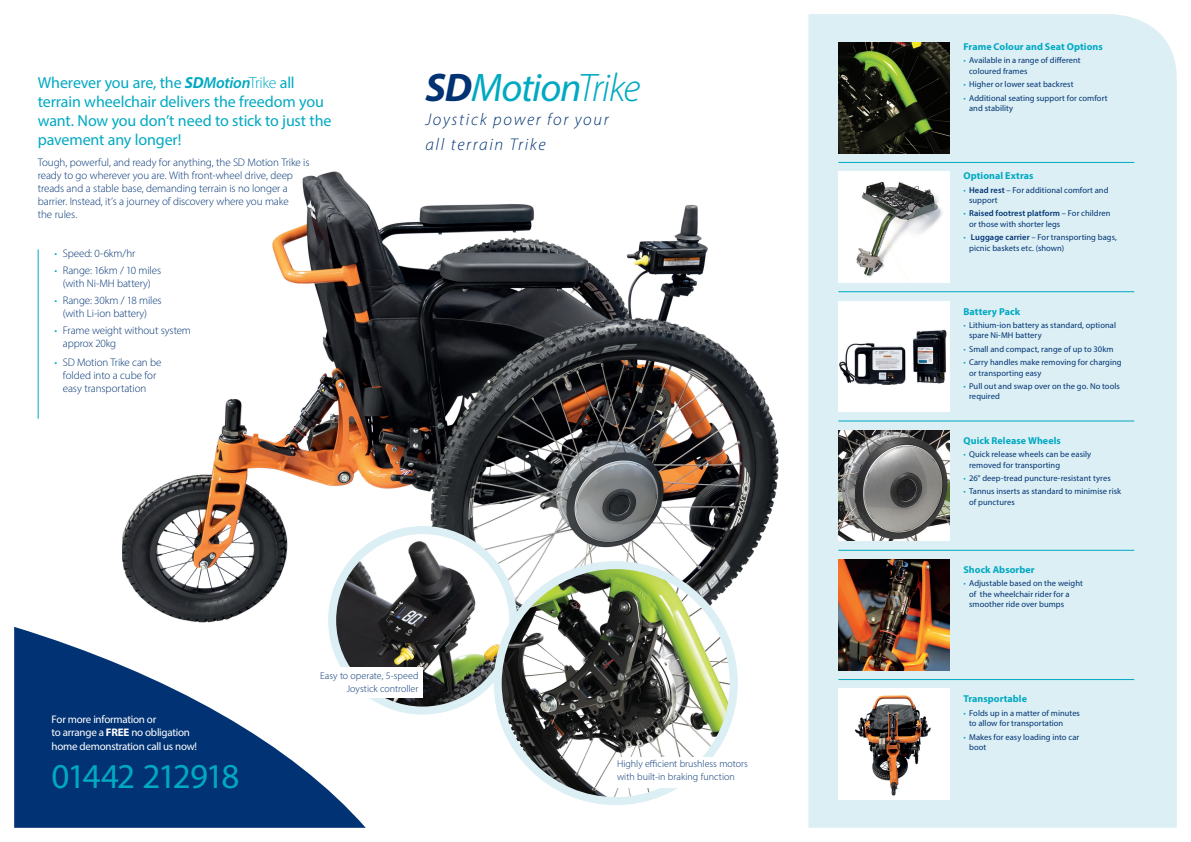
<style>
.page{position:relative;width:1191px;height:842px;background:#fff}
.page>*{position:absolute;margin:0;border:0;box-sizing:border-box;transform-origin:0 0}
.t1{font:italic 40px "Myriad Pro";letter-spacing:-.03em;color:#00a9c2}
.t2{font:35px "Myriad Pro";letter-spacing:-.06em;color:#00a9c2}
.Headline_4{font:italic 300 17px "Myriad Pro";letter-spacing:.1em;color:#013374}
.t3{font:16px/19px "Myriad Pro";letter-spacing:-.01em;color:#00a9c2}
.t4{font:300 11px/13px "Myriad Pro";letter-spacing:-.01em;color:#013374;text-align:center}
.t5{font:11px/13.5px "Myriad Pro";letter-spacing:-.02em;color:#fff}
.t6{font:300 10px/13px "Myriad Pro";color:#013374;text-align:right}
.t7{font:700 10px "Myriad Pro";letter-spacing:.005em;color:#00a9c2}
.t8{font:8.5px/10.5px "Myriad Pro";letter-spacing:.005em;color:#013374}
.s1{font-weight:700;font-style:italic}
.s2{font-weight:600;font-style:italic}
.s3{font-weight:300}
.s4{color:#00a9c2}
.s5{font-weight:700;color:#013374}
.s6{font-weight:700}
.s7{font-weight:600}
</style>
<div class="page">
<div style="left:808px;top:14px;width:368px;height:814px;background:#dbeff4"></div>
<hr style="left:838px;top:162px;width:296px;height:1px;background:#00a9c2">
<hr style="left:838px;top:291px;width:296px;height:1px;background:#00a9c2">
<hr style="left:838px;top:421px;width:296px;height:1px;background:#00a9c2">
<hr style="left:838px;top:550px;width:296px;height:1px;background:#00a9c2">
<hr style="left:838px;top:679px;width:296px;height:1px;background:#00a9c2">
<img style="left:123px;top:171px;width:656px;height:508px">
<img style="left:838px;top:43px;width:111px;height:110px">
<img style="left:838px;top:172px;width:111px;height:110px">
<img style="left:838px;top:301px;width:111px;height:111px">
<img style="left:838px;top:430px;width:111px;height:111px">
<img style="left:838px;top:560px;width:111px;height:110px">
<hr style="left:38px;top:249px;width:1px;height:170px;background:#00a9c2">
<svg style="left:14px;top:627px;width:352px;height:201px;fill:#013374"></svg>
<img style="left:332px;top:530px;width:181px;height:180px;border-radius:90px">
<div style="left:328px;top:526px;width:189px;height:188px;border:8px solid #dbeff4;border-radius:50%"></div>
<img style="left:498px;top:565px;width:236px;height:236px;border-radius:118px">
<div style="left:494px;top:561px;width:243px;height:244px;border:8px solid #dbeff4;border-radius:50%"></div>
<div style="left:266px;top:667px;width:157px;height:31px;background:#fff"></div>
<div style="left:616px;top:757px;width:156px;height:31px;background:#fff"></div>
<img style="left:838px;top:689px;width:111px;height:110px">
<p class="t3" style="left:38px;top:73px;width:295px">Wherever you are, the <span class="s1">SD</span><span class="s2">Motion</span><span class="s3">Trike</span> all terrain wheelchair delivers the freedom you want. Now you don’t need to stick to just the pavement any longer!</p>
<p class="t4" style="left:38px;top:156px;width:273px">Tough, powerful, and ready for anything, the SD Motion Trike is</p>
<p class="t4" style="left:38px;top:169px;width:257px">ready to go wherever you are. With front-wheel drive, deep</p>
<p class="t4" style="left:38px;top:182px;width:252px">treads and a stable base, demanding terrain is no longer a</p>
<p class="t4" style="left:38px;top:195px;width:252px">barrier. Instead, it’s a journey of discovery where you make</p>
<p class="t4" style="left:38px;top:208px;width:41px">the rules.</p>
<p class="t4" style="left:54px;top:246px;width:83px"><span class="s4">•</span> Speed: 0-6km/hr</p>
<p class="t4" style="left:54px;top:264px;width:108px"><span class="s4">•</span> Range: 16km / 10 miles (with Ni-MH battery)</p>
<p class="t4" style="left:54px;top:294px;width:109px"><span class="s4">•</span> Range: 30km / 18 miles (with Li-ion battery)</p>
<p class="t4" style="left:63px;top:324px;width:130px;text-align:left;text-indent:-9px"><span class="s4">•</span> Frame weight without system approx 20kg</p>
<p class="t4" style="left:54px;top:355px;width:109px"><span class="s4">•</span> SD Motion Trike can be</p>
<p class="t4" style="left:63px;top:369px;width:95px">folded into a cube for</p>
<p class="t4" style="left:63px;top:382px;width:85px">easy transportation</p>
<p class="t1" style="left:425px;top:63px;width:217px"><span class="s5">SD</span>Motion<span class="s3">Trike</span></p>
<p class="Headline_4" style="left:425px;top:110px;width:185px">Joystick power for your</p>
<p class="Headline_4" style="left:425px;top:134px;width:122px">all terrain Trike</p>
<p class="t5" style="left:52px;top:712px;width:147px">For more information or<br>to arrange a <span class="s6">FREE</span> no obligation home demonstration call us now!</p>
<p class="t2" style="left:52px;top:755px;width:189px">01442 212918</p>
<p class="t6" style="left:320px;top:668px;width:100px">Easy to operate, 5-speed<br>Joystick controller</p>
<p class="t6" style="left:617px;top:757px;width:132px;text-align:left">Highly efficient brushless motors with built-in braking function</p>
<p class="t7" style="left:963px;top:40px;width:141px">Frame Colour and Seat Options</p>
<p class="t8" style="left:969px;top:55px;width:113px;text-indent:-6px"><span class="s4">•</span> Available in a range of different coloured frames</p>
<p class="t8" style="left:963px;top:79px;width:111px"><span class="s4">•</span> Higher or lower seat backrest</p>
<p class="t8" style="left:969px;top:92px;width:140px;text-indent:-6px"><span class="s4">•</span> Additional seating support for comfort and stability</p>
<p class="t7" style="left:963px;top:169px;width:72px">Optional Extras</p>
<p class="t8" style="left:969px;top:184px;width:141px;text-indent:-6px"><span class="s4">•</span> <span class="s7">Head rest</span> – For additional comfort and support</p>
<p class="t8" style="left:969px;top:208px;width:143px;text-indent:-6px"><span class="s4">•</span> <span class="s7">Raised footrest platform</span> – For children or those with shorter legs</p>
<p class="t8" style="left:969px;top:232px;width:149px;text-indent:-6px"><span class="s4">•</span> <span class="s7">Luggage carrier</span> – For transporting bags, picnic baskets etc. (shown)</p>
<p class="t7" style="left:963px;top:305px;width:58px">Battery Pack</p>
<p class="t8" style="left:969px;top:320px;width:148px;text-indent:-6px"><span class="s4">•</span> Lithium-ion battery as standard, optional spare Ni-MH battery</p>
<p class="t8" style="left:963px;top:343px;width:152px"><span class="s4">•</span> Small and compact, range of up to 30km</p>
<p class="t8" style="left:969px;top:357px;width:154px;text-indent:-6px"><span class="s4">•</span> Carry handles make removing for charging or transporting easy</p>
<p class="t8" style="left:969px;top:381px;width:152px;text-indent:-6px"><span class="s4">•</span> Pull out and swap over on the go. No tools required</p>
<p class="t7" style="left:963px;top:434px;width:99px">Quick Release Wheels</p>
<p class="t8" style="left:969px;top:449px;width:123px;text-indent:-6px"><span class="s4">•</span> Quick release wheels can be easily removed for transporting</p>
<p class="t8" style="left:963px;top:473px;width:149px"><span class="s4">•</span> 26” deep-tread puncture-resistant tyres</p>
<p class="t8" style="left:969px;top:486px;width:153px;text-indent:-6px"><span class="s4">•</span> Tannus inserts as standard to minimise risk of punctures</p>
<p class="t7" style="left:963px;top:563px;width:73px">Shock Absorber</p>
<p class="t8" style="left:969px;top:578px;width:115px;text-indent:-6px"><span class="s4">•</span> Adjustable based on the weight of the wheelchair rider for a smoother ride over bumps</p>
<p class="t7" style="left:963px;top:692px;width:65px">Transportable</p>
<p class="t8" style="left:969px;top:707px;width:112px;text-indent:-6px"><span class="s4">•</span> Folds up in a matter of minutes to allow for transportation</p>
<p class="t8" style="left:969px;top:731px;width:112px;text-indent:-6px"><span class="s4">•</span> Makes for easy loading into car boot</p>
</div>
